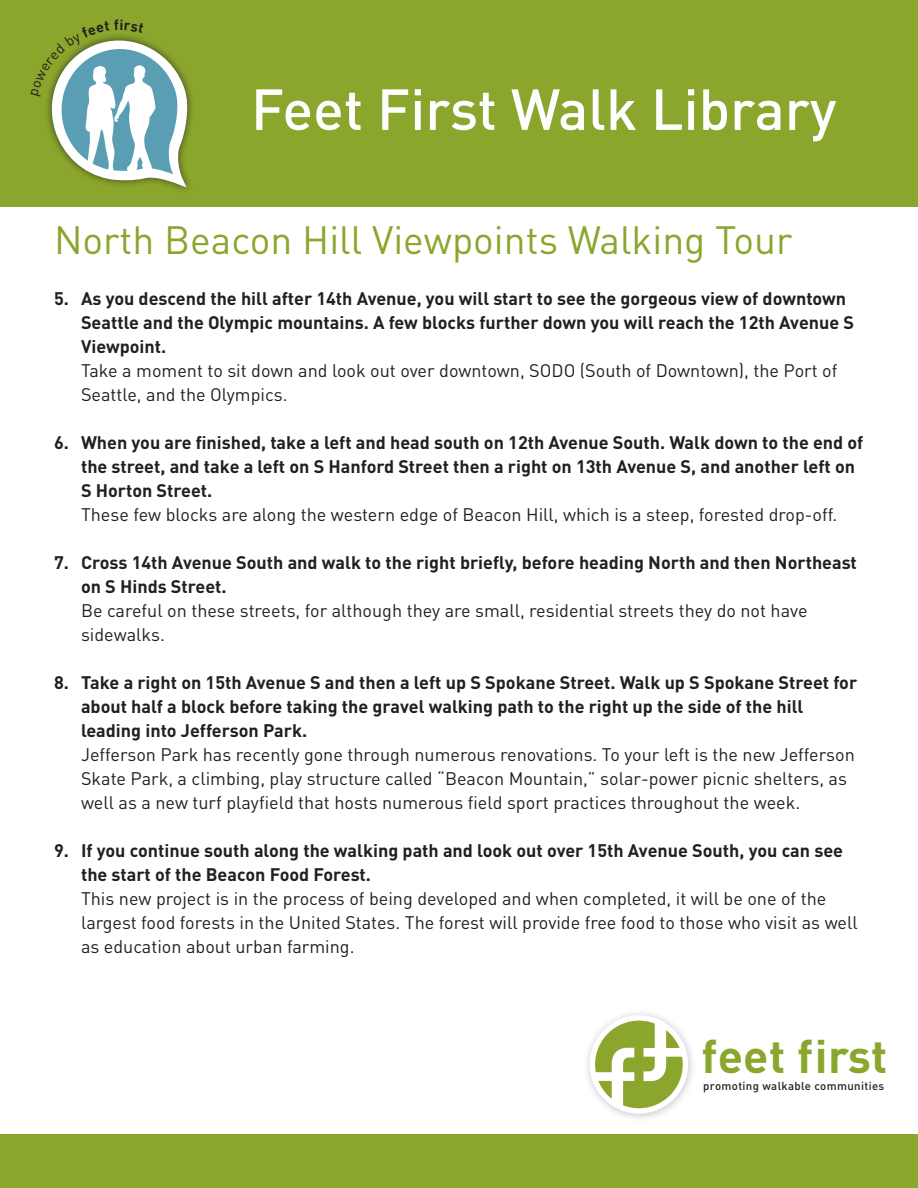
<style>
.page{position:relative;width:918px;height:1188px;background:#fff}
.page>*{position:absolute;margin:0;border:0;box-sizing:border-box;transform-origin:0 0}
.t1{font:500 57px "DIN Pro";color:#fff}
.t2{font:700 46.35px "DIN Pro";letter-spacing:.01em;color:#8aa62c}
.t3{font:39px "DIN Pro";color:#8aa62c}
.t4{font:700 18px/24px "DIN Pro";color:#231f20}
.t5{font:18px/24px "DIN Pro";color:#231f20}
.t6{font:500 11.4px "DIN Pro";letter-spacing:.03em;color:#231f20}
</style>
<div class="page">
<div style="left:582px;top:1008px;width:115px;height:114px;background:#231f20;opacity:.25"></div>
<div style="left:592px;top:1018px;width:93px;height:93px;background:#8aa62c;border-radius:50%"></div>
<div style="left:590px;top:1015px;width:98px;height:99px;border:5px solid #fff;border-radius:50%"></div>
<svg style="left:643px;top:1019px;width:42px;height:62px"></svg>
<svg style="left:592px;top:1048px;width:42px;height:62px"></svg>
<div style="left:0;top:1134px;width:918px;height:54px;background:#8ba62d"></div>
<div style="left:0;top:0;width:918px;height:206px;background:#8ba62d"></div>
<svg style="left:47px;top:35px;width:145px;height:155px"></svg>
<p class="t1" style="left:228px;top:68px;width:587px">Feet First Walk Library</p>
<p class="t1" style="left:205px;top:71px;width:587px">Feet First Walk Library</p>
<p class="t1" style="left:237px;top:71px;width:587px">Feet First Walk Library</p>
<p class="t1" style="left:251px;top:71px;width:587px">Feet First Walk Library</p>
<p class="t3" style="left:54px;top:214px;width:740px">North Beacon Hill Viewpoints Walking Tour</p>
<p class="t4" style="left:81px;top:286px;width:775px;text-indent:-27px">5. As you descend the hill after 14th Avenue, you will start to see the gorgeous view of downtown<br>Seattle and the Olympic mountains. A few blocks further down you will reach the 12th Avenue S<br>Viewpoint.</p>
<p class="t5" style="left:81px;top:358px;width:758px">Take a moment to sit down and look out over downtown, SODO (South of Downtown), the Port of<br>Seattle, and the Olympics.</p>
<p class="t4" style="left:81px;top:430px;width:784px;text-indent:-27px">6. When you are finished, take a left and head south on 12th Avenue South. Walk down to the end of the street, and take a left on S Hanford Street then a right on 13th Avenue S, and another left on<br>S Horton Street.</p>
<p class="t5" style="left:81px;top:502px;width:758px">These few blocks are along the western edge of Beacon Hill, which is a steep, forested drop-off.</p>
<p class="t4" style="left:81px;top:550px;width:777px;text-indent:-27px">7. Cross 14th Avenue South and walk to the right briefly, before heading North and then Northeast on S Hinds Street.</p>
<p class="t5" style="left:81px;top:598px;width:728px">Be careful on these streets, for although they are small, residential streets they do not have</p>
<p class="t5" style="left:81px;top:622px;width:86px">sidewalks.</p>
<p class="t4" style="left:81px;top:670px;width:778px;text-indent:-27px">8. Take a right on 15th Avenue S and then a left up S Spokane Street. Walk up S Spokane Street for about half a block before taking the gravel walking path to the right up the side of the hill</p>
<p class="t4" style="left:81px;top:718px;width:228px">leading into Jefferson Park.</p>
<p class="t5" style="left:81px;top:742px;width:775px">Jefferson Park has recently gone through numerous renovations. To your left is the new Jefferson<br>Skate Park, a climbing, play structure called “Beacon Mountain,” solar-power picnic shelters, as well as a new turf playfield that hosts numerous field sport practices throughout the week.</p>
<p class="t4" style="left:81px;top:838px;width:764px;text-indent:-27px">9. If you continue south along the walking path and look out over 15th Avenue South, you can see the start of the Beacon Food Forest.</p>
<p class="t5" style="left:81px;top:886px;width:778px">This new project is in the process of being developed and when completed, it will be one of the largest food forests in the United States. The forest will provide free food to those who visit as well as education about urban farming.</p>
<p class="t2" style="left:702px;top:1024px;width:187px">feet first</p>
<p class="t6" style="left:703px;top:1078px;width:182px">promoting walkable communities</p>
</div>
